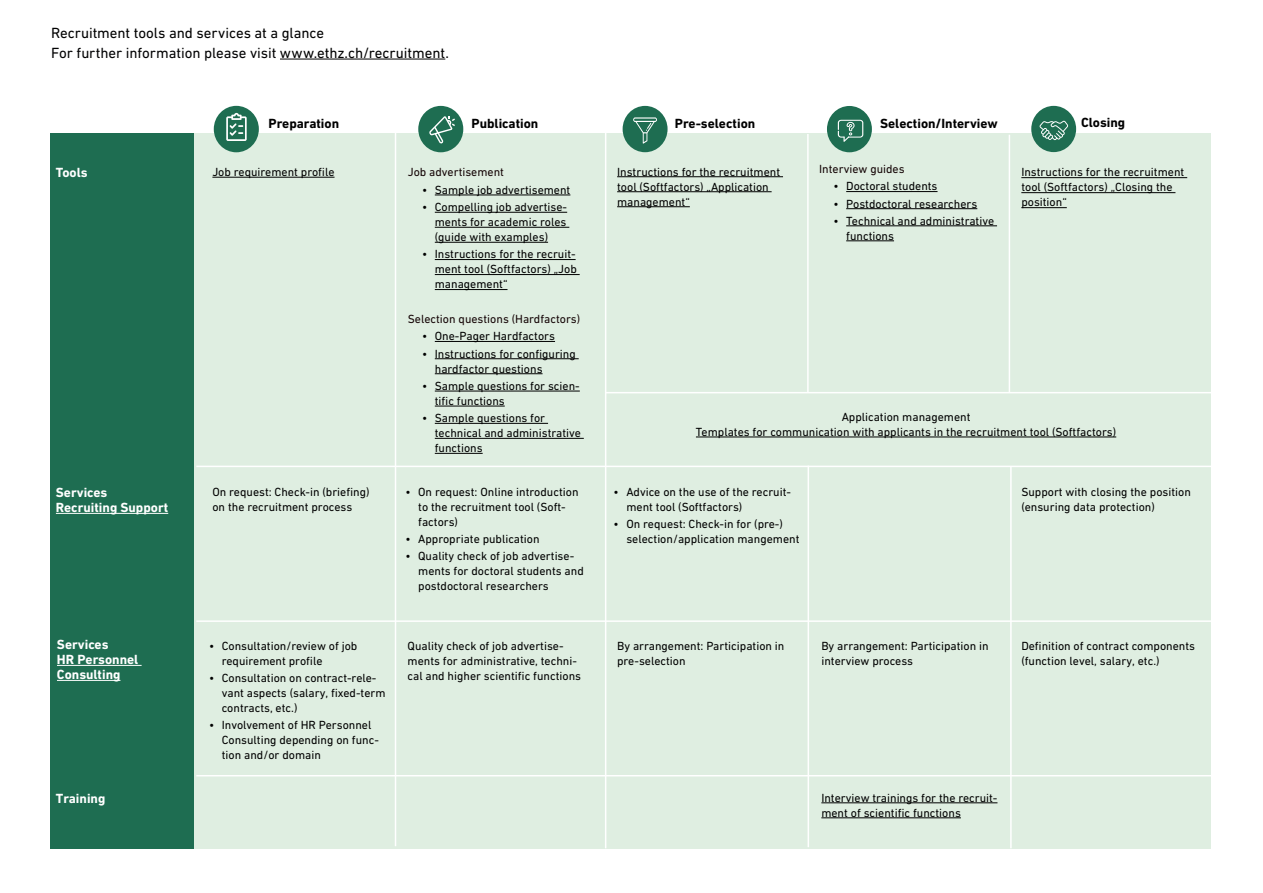
<style>
.page{position:relative;width:1263px;height:893px;background:#fff}
.page>*{position:absolute;margin:0;border:0;box-sizing:border-box;transform-origin:0 0}
.t1{font:15px/19.5px "DIN Next W1 G";letter-spacing:-.005em;color:#000}
.t2{font:700 13.5px/15px "DIN Next W1 G";color:#fff}
.t3{font:700 13.5px "DIN Next W1 G";color:#000}
.t4{font:12px/15px "DIN Next W1 G";color:#000}
.t5{font:12px "DIN Next W1 G";color:#150506}
.s1{color:#020203}
</style>
<div class="page">
<div style="left:192px;top:133px;width:1019px;height:715px;background:#dfeee1"></div>
<div style="left:418px;top:106px;width:45px;height:46px;background:#1e6d51;border-radius:50%"></div>
<div style="left:623px;top:106px;width:44px;height:46px;background:#1e6d51;border-radius:50%"></div>
<div style="left:827px;top:106px;width:45px;height:46px;background:#1e6d51;border-radius:50%"></div>
<div style="left:1031px;top:106px;width:45px;height:46px;background:#1e6d51;border-radius:50%"></div>
<div style="left:50px;top:133px;width:144px;height:715px;background:#1e6d51"></div>
<div style="left:214px;top:106px;width:45px;height:46px;background:#1e6d51;border-radius:50%"></div>
<svg style="left:226px;top:113px;width:21px;height:28px"></svg>
<svg style="left:429px;top:116px;width:26px;height:28px"></svg>
<svg style="left:1039px;top:121px;width:29px;height:19px"></svg>
<svg style="left:633px;top:117px;width:24px;height:27px"></svg>
<svg style="left:838px;top:120px;width:25px;height:22px"></svg>
<hr style="left:212px;top:177px;width:122px;height:1px;background:#000">
<hr style="left:280px;top:59px;width:165px;height:1px;background:#000">
<hr style="left:435px;top:195px;width:135px;height:1px;background:#000">
<hr style="left:435px;top:212px;width:132px;height:1px;background:#000">
<hr style="left:435px;top:227px;width:134px;height:1px;background:#000">
<hr style="left:435px;top:242px;width:113px;height:1px;background:#000">
<hr style="left:435px;top:259px;width:141px;height:1px;background:#000">
<hr style="left:435px;top:274px;width:145px;height:1px;background:#000">
<hr style="left:435px;top:289px;width:72px;height:1px;background:#000">
<hr style="left:435px;top:341px;width:120px;height:1px;background:#000">
<hr style="left:435px;top:358px;width:144px;height:1px;background:#000">
<hr style="left:435px;top:373px;width:107px;height:1px;background:#000">
<hr style="left:435px;top:391px;width:145px;height:1px;background:#000">
<hr style="left:435px;top:406px;width:70px;height:1px;background:#000">
<hr style="left:435px;top:423px;width:113px;height:1px;background:#000">
<hr style="left:435px;top:438px;width:149px;height:1px;background:#000">
<hr style="left:435px;top:453px;width:48px;height:1px;background:#000">
<hr style="left:617px;top:176px;width:166px;height:1px;background:#000">
<hr style="left:617px;top:191px;width:155px;height:1px;background:#000">
<hr style="left:617px;top:206px;width:73px;height:1px;background:#000">
<hr style="left:846px;top:191px;width:91px;height:1px;background:#000">
<hr style="left:846px;top:208px;width:131px;height:1px;background:#000">
<hr style="left:846px;top:226px;width:151px;height:1px;background:#000">
<hr style="left:846px;top:241px;width:48px;height:1px;background:#000">
<hr style="left:821px;top:802px;width:176px;height:1px;background:#000">
<hr style="left:821px;top:817px;width:140px;height:1px;background:#000">
<hr style="left:1021px;top:177px;width:166px;height:1px;background:#000">
<hr style="left:1021px;top:192px;width:154px;height:1px;background:#000">
<hr style="left:1021px;top:207px;width:46px;height:1px;background:#000">
<hr style="left:56px;top:513px;width:112px;height:1px;background:#fff">
<hr style="left:395px;top:130px;width:1px;height:716px;background:#fff">
<hr style="left:605px;top:132px;width:1px;height:716px;background:#fff">
<hr style="left:807px;top:466px;width:2px;height:381px;background:#fff">
<hr style="left:1010px;top:467px;width:2px;height:381px;background:#fff">
<hr style="left:196px;top:466px;width:1016px;height:1px;background:#fff">
<hr style="left:196px;top:620px;width:1016px;height:2px;background:#fff">
<hr style="left:196px;top:775px;width:1016px;height:1px;background:#fff">
<hr style="left:57px;top:665px;width:85px;height:1px;background:#fff">
<hr style="left:57px;top:680px;width:63px;height:1px;background:#fff">
<hr style="left:606px;top:392px;width:607px;height:1px;background:#fff">
<hr style="left:807px;top:134px;width:2px;height:258px;background:#fff">
<hr style="left:1009px;top:135px;width:1px;height:258px;background:#fff">
<hr style="left:696px;top:437px;width:420px;height:1px;background:#000">
<p class="t1" style="left:51px;top:23px;width:399px">Recruitment tools and services at a glance<br><span class="s1">For further information please visit</span> www.ethz.ch/recruitment<span class="s1">.</span></p>
<p class="t3" style="left:269px;top:115px;width:72px">Preparation</p>
<p class="t3" style="left:472px;top:115px;width:68px">Publication</p>
<p class="t3" style="left:675px;top:115px;width:82px">Pre-selection</p>
<p class="t3" style="left:880px;top:115px;width:119px">Selection/Interview</p>
<p class="t3" style="left:1081px;top:115px;width:46px">Closing</p>
<p class="t2" style="left:56px;top:164px;width:33px">Tools</p>
<p class="t2" style="left:56px;top:485px;width:114px">Services<br>Recruiting Support</p>
<p class="t4" style="left:212px;top:164px;width:124px">Job requirement profile</p>
<p class="t4" style="left:212px;top:484px;width:159px">On request: Check-in (briefing) on the recruitment process</p>
<p class="t5" style="left:408px;top:165px;width:98px">Job advertisement</p>
<p class="t4" style="left:422px;top:182px;width:150px">• Sample job advertisement</p>
<p class="t4" style="left:435px;top:199px;width:134px;text-align:justify;text-indent:-13px">• Compelling job advertise&shy;ments for academic roles (guide with examples)</p>
<p class="t4" style="left:435px;top:247px;width:143px;text-align:justify;text-indent:-13px">• Instructions for the recruit&shy;ment tool (Softfactors) „Job management“</p>
<p class="t5" style="left:408px;top:312px;width:174px">Selection questions (Hardfactors)</p>
<p class="t4" style="left:422px;top:328px;width:134px">• One-Pager Hardfactors</p>
<p class="t4" style="left:435px;top:346px;width:142px;text-indent:-13px">• Instructions for configuring hardfactor questions</p>
<p class="t4" style="left:435px;top:378px;width:146px;text-indent:-13px">• Sample questions for scien&shy;tific functions</p>
<p class="t4" style="left:435px;top:410px;width:148px;text-indent:-13px">• Sample questions for technical and administrative functions</p>
<p class="t4" style="left:418px;top:484px;width:162px;text-indent:-13px">• On request: Online introduction to the recruitment tool (Soft&shy;factors)</p>
<p class="t4" style="left:405px;top:531px;width:136px">• Appropriate publication</p>
<p class="t4" style="left:418px;top:548px;width:167px;text-indent:-13px">• Quality check of job advertise&shy;ments for doctoral students and postdoctoral researchers</p>
<p class="t4" style="left:617px;top:164px;width:164px">Instructions for the recruitment tool (Softfactors) „Application management“</p>
<p class="t5" style="left:819px;top:162px;width:87px">Interview guides</p>
<p class="t4" style="left:833px;top:179px;width:106px">• Doctoral students</p>
<p class="t4" style="left:833px;top:196px;width:145px">• Postdoctoral researchers</p>
<p class="t4" style="left:846px;top:213px;width:149px;text-indent:-13px">• Technical and administrative functions</p>
<p class="t4" style="left:1021px;top:165px;width:164px">Instructions for the recruitment tool (Softfactors) „Closing the position“</p>
<p class="t4" style="left:696px;top:409px;width:422px;text-align:center">Application management<br>Templates for communication with applicants in the recruitment tool (Softfactors)</p>
<p class="t4" style="left:626px;top:484px;width:166px;text-indent:-13px">• Advice on the use of the recruit&shy;ment tool (Softfactors)</p>
<p class="t4" style="left:626px;top:516px;width:175px;text-indent:-13px">• On request: Check-in for (pre-) selection/application mangement</p>
<p class="t4" style="left:1021px;top:484px;width:171px">Support with closing the position (ensuring data protection)</p>
<p class="t2" style="left:57px;top:637px;width:83px">Services<br>HR Personnel<br>Consulting</p>
<p class="t4" style="left:222px;top:638px;width:137px;text-indent:-13px">• Consultation/review of job requirement profile</p>
<p class="t4" style="left:222px;top:670px;width:165px;text-indent:-13px">• Consultation on contract-rele&shy;vant aspects (salary, fixed-term contracts, etc.)</p>
<p class="t4" style="left:222px;top:718px;width:159px;text-indent:-13px">• Involvement of HR Personnel<br>Consulting depending on func&shy;tion and/or domain</p>
<p class="t4" style="left:408px;top:638px;width:175px">Quality check of job advertise&shy;ments for administrative, techni&shy;cal and higher scientific functions</p>
<p class="t4" style="left:617px;top:638px;width:169px">By arrangement: Participation in pre-selection</p>
<p class="t4" style="left:821px;top:638px;width:169px">By arrangement: Participation in interview process</p>
<p class="t4" style="left:1021px;top:638px;width:175px">Definition of contract components (function level, salary, etc.)</p>
<p class="t2" style="left:56px;top:791px;width:51px">Training</p>
<p class="t4" style="left:821px;top:790px;width:178px">Interview trainings for the recruit&shy;ment of scientific functions</p>
</div>
